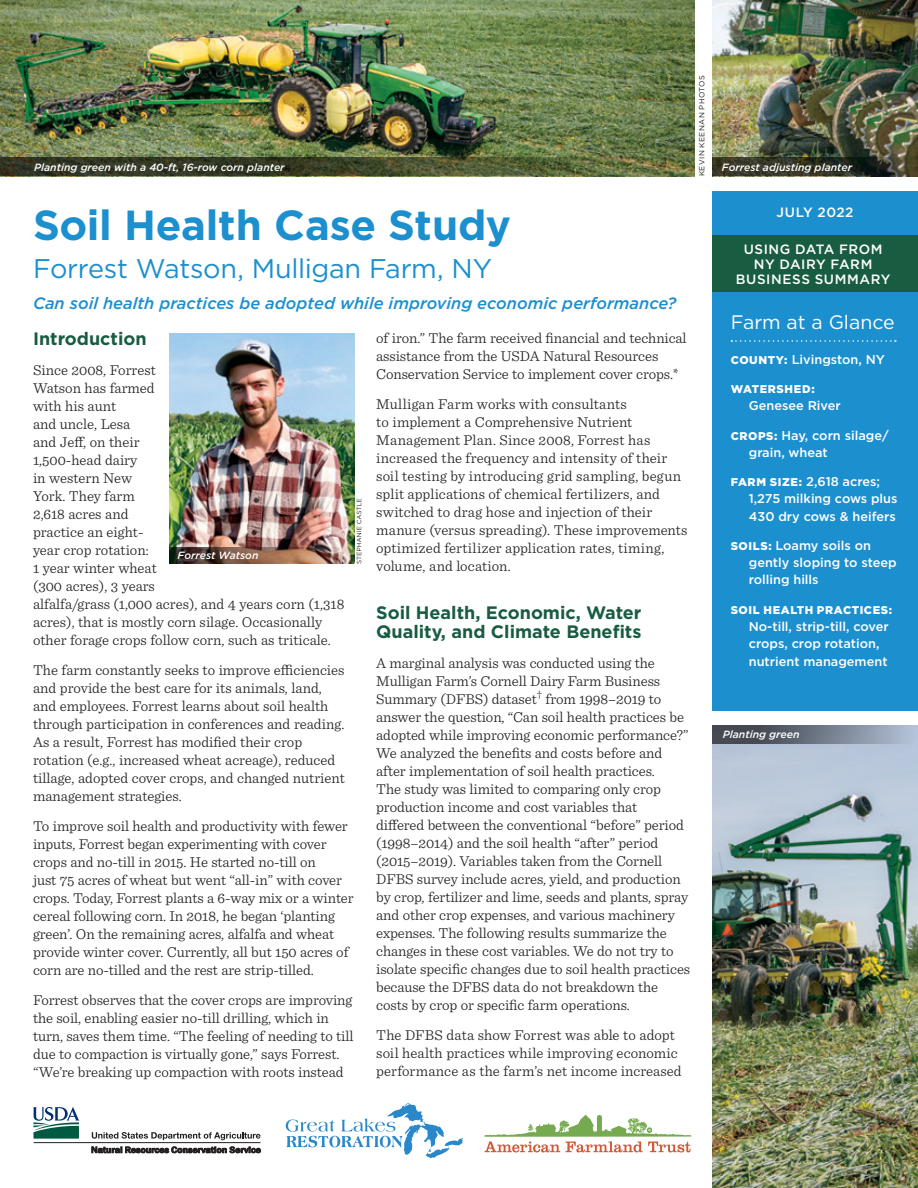
<style>
.page{position:relative;width:918px;height:1188px;background:#fff}
.page>*{position:absolute;margin:0;border:0;box-sizing:border-box;transform-origin:0 0}
.t1{font:700 42px "Gotham";letter-spacing:-.005em;color:#1c8fcf}
.t2{font:27px "Gotham";letter-spacing:-.015em;color:#1c8fcf}
.t3{font:19.5px "Gotham";color:#fff}
.t4{font:700 18px/19.5px "Gotham";color:#185c41}
.t5{font:italic 500 16.5px "Gotham";color:#1c8fcf}
.t6{font:300 15px/18px "Sentinel";letter-spacing:-.005em;color:#231f20}
.t7{font:500 13.5px/15px "Gotham";letter-spacing:.04em;color:#fff;text-align:center}
.t8{font:500 12.75px/17.2px "Gotham";color:#fff}
.t9{font:900 11.25px "Gotham";letter-spacing:.05em;color:#fff}
.t10{font:italic 500 10.5px "Gotham";color:#fff}
.t11{font:500 condensed 9px "Franklin Gothic";color:#030505;scale:1.3 1}
.t12{font:7.5px "Gotham";letter-spacing:.055em;color:#231f20}
.s1{color:#221e1f}
.s2{font-weight:900;font-size:11.25px}
</style>
<div class="page">
<img style="left:712px;top:0;width:206px;height:158px">
<img style="left:0;top:0;width:695px;height:158px">
<img style="left:712px;top:744px;width:206px;height:444px">
<svg style="left:0;top:158px;width:695px;height:18px;background:#454c2e"></svg>
<svg style="left:712px;top:158px;width:206px;height:18px;background:#333426"></svg>
<svg style="left:712px;top:725px;width:206px;height:19px;background:#6f7887"></svg>
<svg style="left:286px;top:1103px;width:177px;height:55px"></svg>
<div style="left:712px;top:191px;width:206px;height:520px;background:#1c8fcf"></div>
<svg style="left:731px;top:340px;width:165px;height:2px"></svg>
<div style="left:712px;top:235px;width:206px;height:57px;background:#185c41"></div>
<img style="left:170px;top:333px;width:184px;height:215px">
<img style="left:170px;top:548px;width:184px;height:16px">
<svg style="left:357px;top:499px;width:4px;height:65px"></svg>
<svg style="left:33px;top:1107px;width:47px;height:32px"></svg>
<svg style="left:92px;top:1132px;width:169px;height:8px"></svg>
<hr style="left:34px;top:1142px;width:226px;height:1px;background:#221e1f">
<svg style="left:484px;top:1115px;width:207px;height:37px"></svg>
<p class="t12" style="left:697px;top:176px;width:103px;rotate:-90deg">KEVIN KEENAN PHOTOS</p>
<p class="t10" style="left:34px;top:160px;width:252px">Planting green with a 40-ft, 16-row corn planter</p>
<p class="t10" style="left:722px;top:160px;width:132px">Forrest adjusting planter</p>
<h1 class="t1" style="left:33px;top:197px;width:480px">Soil Health Case Study</h1>
<h2 class="t2" style="left:33px;top:252px;width:461px">Forrest Watson, Mulligan Farm, NY</h2>
<p class="t5" style="left:33px;top:292px;width:645px">Can soil health practices be adopted while improving economic performance?</p>
<p class="t4" style="left:33px;top:329px;width:115px">Introduction</p>
<p class="t6" style="left:33px;top:360px;width:313px">Since 2008, Forrest<br>Watson has farmed<br>with his aunt<br>and uncle, Lesa<br>and Jeff, on their<br>1,500-head dairy<br>in western New<br>York. They farm<br>2,618 acres and<br>practice an eight-<br>year crop rotation:<br>1 year winter wheat<br>(300 acres), 3 years<br>alfalfa/grass (1,000 acres), and 4 years corn (1,318 acres), that is mostly corn silage. Occasionally other forage crops follow corn, such as triticale.</p>
<p class="t6" style="left:33px;top:660px;width:313px">The farm constantly seeks to improve efficiencies and provide the best care for its animals, land, and employees. Forrest learns about soil health through participation in conferences and reading.<br>As a result, Forrest has modified their crop rotation (e.g., increased wheat acreage), reduced tillage, adopted cover crops, and changed nutrient management strategies.</p>
<p class="t6" style="left:33px;top:816px;width:322px">To improve soil health and productivity with fewer inputs, Forrest began experimenting with cover crops and no-till in 2015. He started no-till on<br>just 75 acres of wheat but went “all-in” with cover crops. Today, Forrest plants a 6-way mix or a winter cereal following corn. In 2018, he began ‘planting green’. On the remaining acres, alfalfa and wheat provide winter cover. Currently, all but 150 acres of corn are no-tilled and the rest are strip-tilled.</p>
<p class="t6" style="left:33px;top:990px;width:322px">Forrest observes that the cover crops are improving the soil, enabling easier no-till drilling, which in turn, saves them time. “The feeling of needing to till due to compaction is virtually gone,” says Forrest. “We’re breaking up compaction with roots instead</p>
<p class="t6" style="left:376px;top:328px;width:312px">of iron.” The farm received financial and technical assistance from the USDA Natural Resources<br>Conservation Service to implement cover crops.*</p>
<p class="t6" style="left:376px;top:394px;width:313px">Mulligan Farm works with consultants<br>to implement a Comprehensive Nutrient Management Plan. Since 2008, Forrest has increased the frequency and intensity of their soil testing by introducing grid sampling, begun split applications of chemical fertilizers, and switched to drag hose and injection of their manure (versus spreading). These improvements optimized fertilizer application rates, timing, volume, and location.</p>
<p class="t4" style="left:376px;top:602px;width:267px">Soil Health, Economic, Water<br>Quality, and Climate Benefits</p>
<p class="t6" style="left:376px;top:653px;width:316px">A marginal analysis was conducted using the Mulligan Farm’s Cornell Dairy Farm Business Summary (DFBS) dataset<sup>†</sup> from 1998–2019 to answer the question, “Can soil health practices be adopted while improving economic performance?” We analyzed the benefits and costs before and after implementation of soil health practices.<br>The study was limited to comparing only crop production income and cost variables that<br>differed between the conventional “before” period (1998–2014) and the soil health “after” period (2015–2019). Variables taken from the Cornell DFBS survey include acres, yield, and production by crop, fertilizer and lime, seeds and plants, spray and other crop expenses, and various machinery expenses. The following results summarize the changes in these cost variables. We do not try to isolate specific changes due to soil health practices because the DFBS data do not breakdown the costs by crop or specific farm operations.</p>
<p class="t6" style="left:376px;top:1025px;width:307px">The DFBS data show Forrest was able to adopt soil health practices while improving economic performance as the farm’s net income increased</p>
<p class="t10" style="left:178px;top:548px;width:82px">Forrest Watson</p>
<p class="t11" style="left:91px;top:1144px;width:132px">Natural Resour<span class="s1">ces Conservation Se</span>rvice</p>
<p class="t7" style="left:776px;top:205px;width:79px">JULY 2022</p>
<p class="t7" style="left:736px;top:241px;width:156px">USING DATA FROM<br>NY DAIRY FARM<br>BUSINESS SUMMARY</p>
<h3 class="t3" style="left:731px;top:309px;width:165px">Farm at a Glance</h3>
<p class="t8" style="left:731px;top:351px;width:156px"><span class="s2">COUNTY:</span> Livingston, NY</p>
<p class="t9" style="left:731px;top:381px;width:85px">WATERSHED:</p>
<p class="t8" style="left:749px;top:397px;width:93px">Genesee River</p>
<p class="t8" style="left:749px;top:426px;width:141px;text-indent:-18px"><span class="s2">CROPS:</span> Hay, corn silage/ grain, wheat</p>
<p class="t8" style="left:749px;top:473px;width:150px;text-indent:-18px"><span class="s2">FARM SIZE:</span> 2,618 acres;<br>1,275 milking cows plus<br>430 dry cows &amp; heifers</p>
<p class="t8" style="left:749px;top:537px;width:149px;text-indent:-18px"><span class="s2">SOILS:</span> Loamy soils on gently sloping to steep rolling hills</p>
<p class="t9" style="left:731px;top:602px;width:163px">SOIL HEALTH PRACTICES:</p>
<p class="t8" style="left:749px;top:617px;width:141px;line-height:17.7px">No-till, strip-till, cover crops, crop rotation, nutrient management</p>
<p class="t10" style="left:723px;top:727px;width:78px">Planting green</p>
</div>
